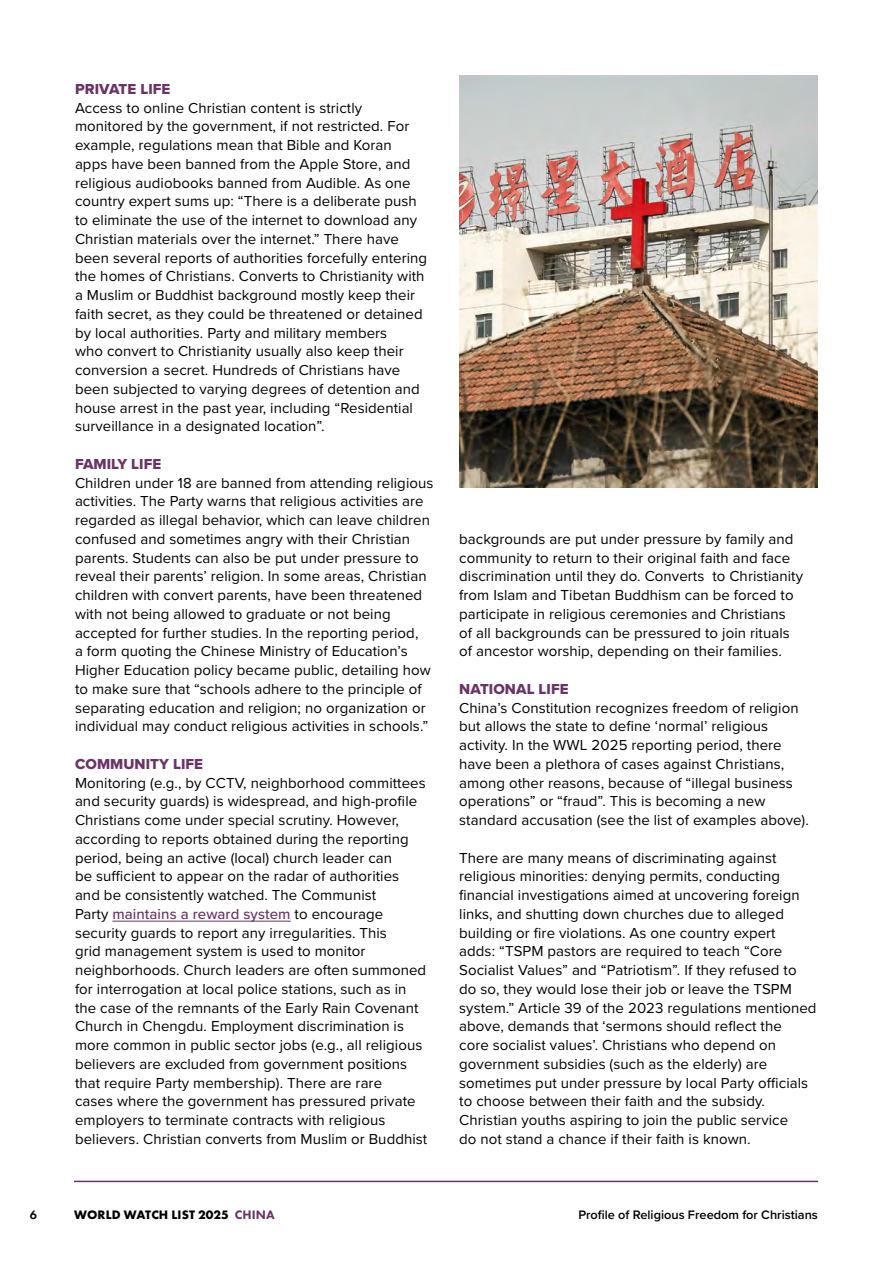
<style>
.page{position:relative;width:893px;height:1263px;background:#fff}
.page>*{position:absolute;margin:0;border:0;box-sizing:border-box;transform-origin:0 0}
.t1{font:15px/18.8px "Proxima Nova";letter-spacing:.005em;color:#000}
.t2{font:15px "Proxima Nova Extrabld";letter-spacing:.005em;color:#6b3267}
.t3{font:600 12.75px "Proxima Nova";color:#000}
.t4{font:700 12.75px "Futura PT";letter-spacing:.01em;color:#000}
.t5{font:600 12.75px "Futura PT";color:#000}
.s1{font-weight:500;color:#6b3267}
.s2{font-weight:800;color:#6b3267}
</style>
<div class="page">
<hr style="left:74px;top:1181px;width:744px;height:1px;background:#6b3267">
<hr style="left:112px;top:921px;width:179px;height:1px;background:#6b3267">
<img style="left:459px;top:75px;width:359px;height:413px">
<p class="t2" style="left:75px;top:78px;width:97px">PRIVATE LIFE</p>
<p class="t1" style="left:75px;top:97px;width:354px">Access to online Christian content is strictly monitored by the government, if not restricted. For example, regulations mean that Bible and Koran apps have been banned from the Apple Store, and religious audiobooks banned from Audible. As one country expert sums up: “There is a deliberate push to eliminate the use of the internet to download any Christian materials over the internet.” There have been several reports of authorities forcefully entering the homes of Christians. Converts to Christianity with a Muslim or Buddhist background mostly keep their faith secret, as they could be threatened or detained by local authorities. Party and military members<br>who convert to Christianity usually also keep their conversion a secret. Hundreds of Christians have been subjected to varying degrees of detention and house arrest in the past year, including “Residential surveillance in a designated location”.</p>
<p class="t2" style="left:75px;top:453px;width:88px">FAMILY LIFE</p>
<p class="t1" style="left:75px;top:472px;width:360px">Children under 18 are banned from attending religious activities. The Party warns that religious activities are regarded as illegal behavior, which can leave children confused and sometimes angry with their Christian parents. Students can also be put under pressure to reveal their parents’ religion. In some areas, Christian children with convert parents, have been threatened with not being allowed to graduate or not being accepted for further studies. In the reporting period,<br>a form quoting the Chinese Ministry of Education’s Higher Education policy became public, detailing how to make sure that “schools adhere to the principle of separating education and religion; no organization or individual may conduct religious activities in schools.”</p>
<p class="t2" style="left:75px;top:753px;width:130px">COMMUNITY LIFE</p>
<p class="t1" style="left:75px;top:772px;width:354px">Monitoring (e.g., by CCTV, neighborhood committees and security guards) is widespread, and high-profile Christians come under special scrutiny. However, according to reports obtained during the reporting period, being an active (local) church leader can<br>be sufficient to appear on the radar of authorities and be consistently watched. The Communist<br>Party <span class="s1">maintains a reward system</span> to encourage security guards to report any irregularities. This<br>grid management system is used to monitor neighborhoods. Church leaders are often summoned for interrogation at local police stations, such as in the case of the remnants of the Early Rain Covenant Church in Chengdu. Employment discrimination is more common in public sector jobs (e.g., all religious believers are excluded from government positions that require Party membership). There are rare<br>cases where the government has pressured private employers to terminate contracts with religious believers. Christian converts from Muslim or Buddhist</p>
<p class="t1" style="left:459px;top:529px;width:345px">backgrounds are put under pressure by family and community to return to their original faith and face discrimination until they do. Converts to Christianity from Islam and Tibetan Buddhism can be forced to participate in religious ceremonies and Christians<br>of all backgrounds can be pressured to join rituals of ancestor worship, depending on their families.</p>
<p class="t2" style="left:459px;top:678px;width:111px">NATIONAL LIFE</p>
<p class="t1" style="left:459px;top:697px;width:351px">China’s Constitution recognizes freedom of religion but allows the state to define ‘normal’ religious activity. In the WWL 2025 reporting period, there have been a plethora of cases against Christians, among other reasons, because of “illegal business operations” or “fraud”. This is becoming a new standard accusation (see the list of examples above).</p>
<p class="t1" style="left:459px;top:847px;width:359px">There are many means of discriminating against religious minorities: denying permits, conducting financial investigations aimed at uncovering foreign links, and shutting down churches due to alleged building or fire violations. As one country expert<br>adds: “TSPM pastors are required to teach “Core Socialist Values” and “Patriotism”. If they refused to do so, they would lose their job or leave the TSPM system.” Article 39 of the 2023 regulations mentioned above, demands that ‘sermons should reflect the<br>core socialist values’. Christians who depend on government subsidies (such as the elderly) are sometimes put under pressure by local Party officials to choose between their faith and the subsidy.<br>Christian youths aspiring to join the public service<br>do not stand a chance if their faith is known.</p>
<p class="t5" style="left:30px;top:1207px;width:9px">6</p>
<p class="t4" style="left:74px;top:1206px;width:202px">WORLD WATCH LIST 2025 <span class="s2">CHINA</span></p>
<p class="t3" style="left:578px;top:1205px;width:241px">Profile of Religious Freedom for Christians</p>
</div>
